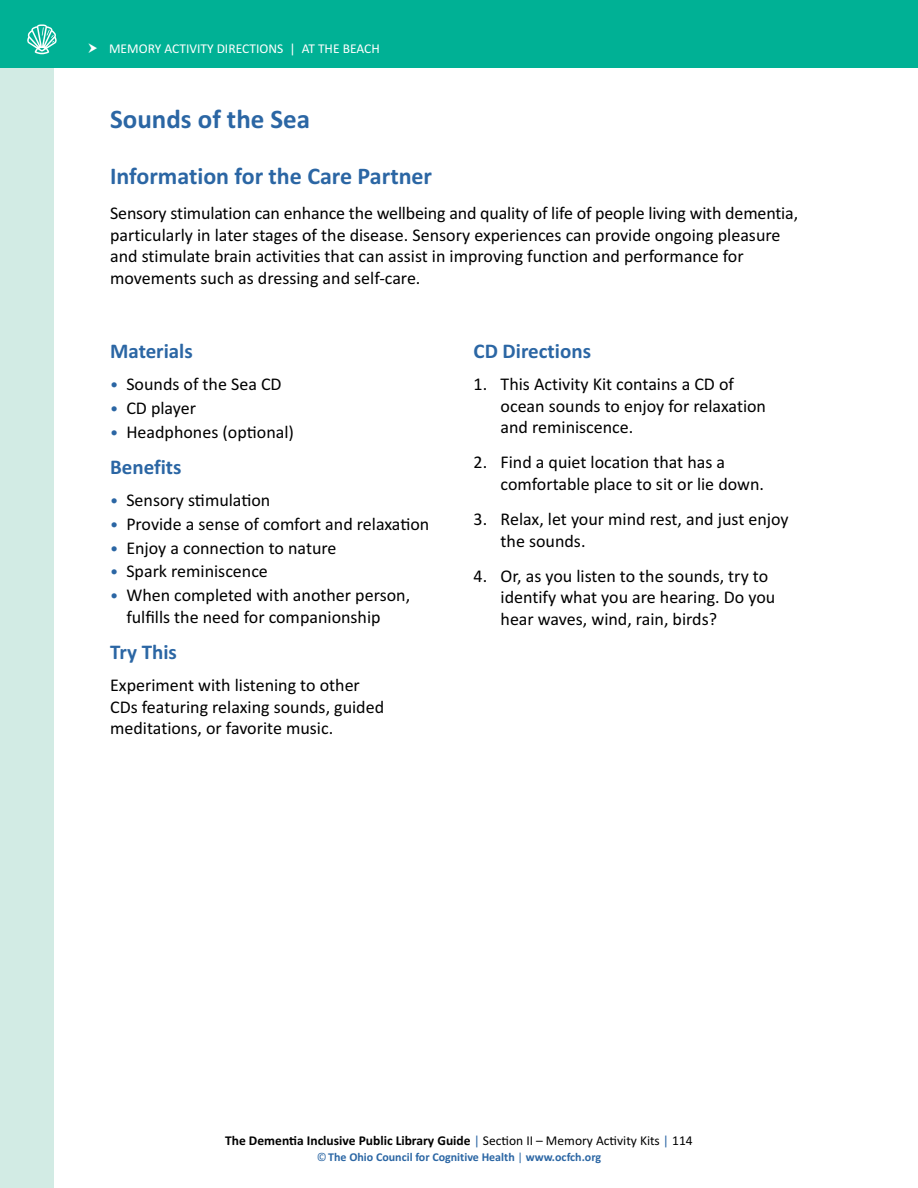
<style>
.page{position:relative;width:918px;height:1188px;background:#fff}
.page>*{position:absolute;margin:0;border:0;box-sizing:border-box;transform-origin:0 0}
.t1{font:700 27px "Calibri";color:#2b66a4}
.t2{font:700 24px "Calibri";color:#2b66a4}
.t3{font:700 21px "Calibri";color:#2b66a4}
.t4{font:18px/21.6px "Calibri";color:#000}
.t5{font:700 13.5px "Calibri";color:#000}
.t6{font:13.5px "Calibri";color:#fff}
.t7{font:700 12px "Calibri";color:#2b66a4}
.s1{font-size:16.5px;color:#2b66a4}
.s2{font-weight:400;color:#2b66a4}
.s3{font-weight:400}
</style>
<div class="page">
<div style="left:0;top:54px;width:54px;height:1134px;background:#d2ebe4"></div>
<div style="left:0;top:0;width:918px;height:68px;background:#00b195"></div>
<svg style="left:27px;top:24px;width:30px;height:30px"></svg>
<p class="t6" style="left:109px;top:41px;width:272px">MEMORY ACTIVITY DIRECTIONS | AT THE BEACH</p>
<h1 class="t1" style="left:110px;top:103px;width:202px">Sounds of the Sea</h1>
<h2 class="t2" style="left:110px;top:161px;width:323px">Information for the Care Partner</h2>
<p class="t4" style="left:110px;top:202px;width:690px">Sensory stimulation can enhance the wellbeing and quality of life of people living with dementia, particularly in later stages of the disease. Sensory experiences can provide ongoing pleasure and stimulate brain activities that can assist in improving function and performance for movements such as dressing and self-care.</p>
<p class="t3" style="left:110px;top:338px;width:84px">Materials</p>
<p class="t4" style="left:110px;top:373px;width:173px"><span class="s1">•</span> Sounds of the Sea CD</p>
<p class="t4" style="left:110px;top:396px;width:87px"><span class="s1">•</span> CD player</p>
<p class="t4" style="left:110px;top:420px;width:185px"><span class="s1">•</span> Headphones (optional)</p>
<p class="t3" style="left:110px;top:454px;width:73px">Benefits</p>
<p class="t4" style="left:110px;top:488px;width:162px"><span class="s1">•</span> Sensory stimulation</p>
<p class="t4" style="left:110px;top:512px;width:321px"><span class="s1">•</span> Provide a sense of comfort and relaxation</p>
<p class="t4" style="left:110px;top:536px;width:228px"><span class="s1">•</span> Enjoy a connection to nature</p>
<p class="t4" style="left:110px;top:560px;width:159px"><span class="s1">•</span> Spark reminiscence</p>
<p class="t4" style="left:126px;top:583px;width:285px;text-indent:-16px"><span class="s1">•</span> When completed with another person, fulfills the need for companionship</p>
<p class="t3" style="left:110px;top:639px;width:68px">Try This</p>
<p class="t4" style="left:110px;top:673px;width:276px">Experiment with listening to other<br>CDs featuring relaxing sounds, guided meditations, or favorite music.</p>
<p class="t3" style="left:474px;top:338px;width:119px">CD Directions</p>
<p class="t4" style="left:501px;top:373px;width:267px;text-indent:-27px">1. This Activity Kit contains a CD of ocean sounds to enjoy for relaxation and reminiscence.</p>
<p class="t4" style="left:501px;top:451px;width:265px;text-indent:-27px">2. Find a quiet location that has a comfortable place to sit or lie down.</p>
<p class="t4" style="left:501px;top:508px;width:290px;text-indent:-27px">3. Relax, let your mind rest, and just enjoy the sounds.</p>
<p class="t4" style="left:501px;top:564px;width:276px;text-indent:-27px">4. Or, as you listen to the sounds, try to identify what you are hearing. Do you hear waves, wind, rain, birds?</p>
<p class="t5" style="left:225px;top:1132px;width:469px">The Dementia Inclusive Public Library Guide <span class="s2">|</span> <span class="s3">Section II – Memory Activity Kits</span> <span class="s2">|</span> <span class="s3">114</span></p>
<p class="t7" style="left:317px;top:1149px;width:286px"><span class="s3">©</span>The Ohio Council for Cognitive Health <span class="s3">|</span> www.ocfch.org</p>
</div>
